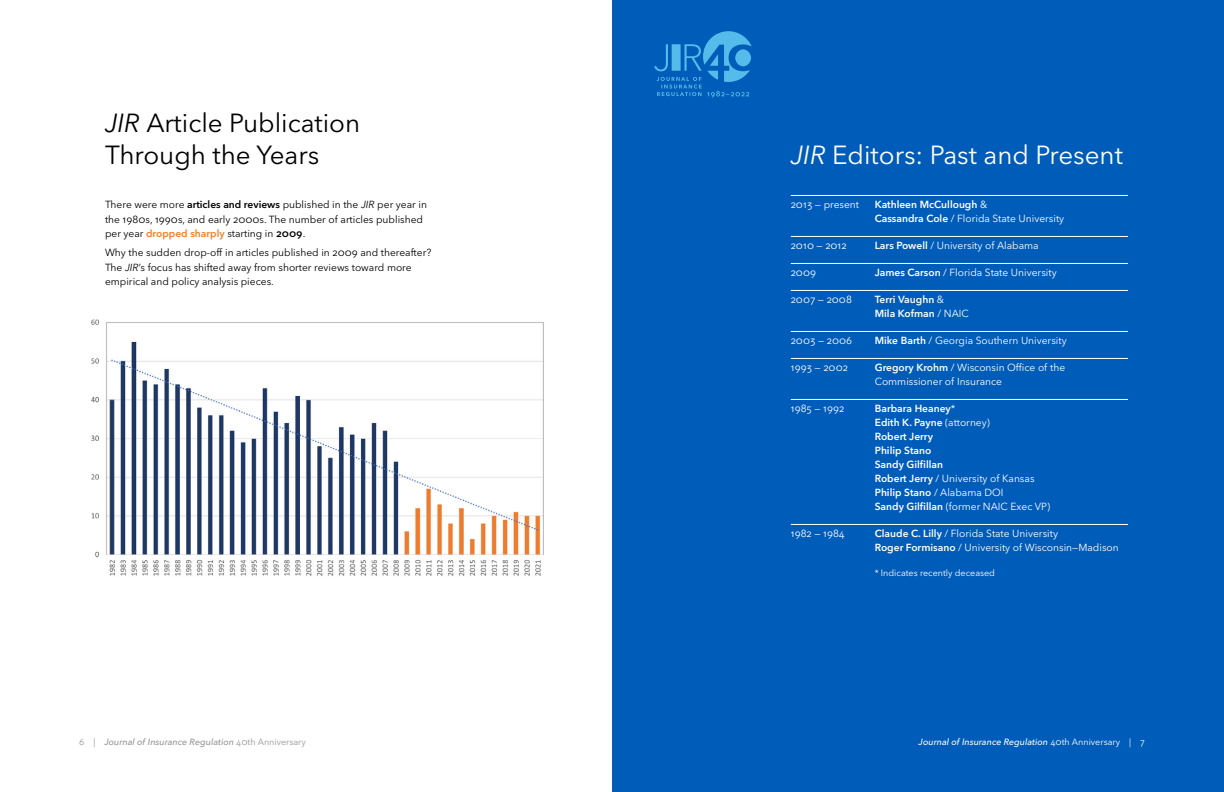
<style>
.page{position:relative;width:1224px;height:792px;background:#fff}
.page>*{position:absolute;margin:0;border:0;box-sizing:border-box;transform-origin:0 0}
.t1{font:26px/32px "Avenir Next LT Pro";color:#000}
.t2{font:26px "Avenir Next LT Pro";color:#fff}
.t3{font:10.2px/14px "Avenir Next LT Pro";color:#fff}
.t4{font:10.2px/14.5px "Avenir Next LT Pro";color:#000}
.t5{font:600 10.2px/14px "Avenir Next LT Pro";color:#fff}
.t6{font:italic 500 9px "Avenir Next LT Pro";color:#939598}
.t7{font:italic 500 9px "Avenir Next LT Pro";color:#fff}
.t8{font:9px "Avenir Next LT Pro";color:#fff}
.s1{font-style:italic}
.s2{font-weight:600}
.s3{font-weight:600;color:#f57e20}
.s4{font-weight:400}
.s5{font-weight:400;font-style:normal}
</style>
<div class="page">
<div style="left:612px;top:0;width:612px;height:792px;background:#005cb9"></div>
<hr style="left:791px;top:195px;width:337px;height:1px;background:#fff">
<hr style="left:791px;top:236px;width:337px;height:1px;background:#fff">
<hr style="left:791px;top:263px;width:337px;height:1px;background:#fff">
<hr style="left:791px;top:290px;width:337px;height:1px;background:#fff">
<hr style="left:791px;top:331px;width:337px;height:1px;background:#fff">
<hr style="left:791px;top:358px;width:337px;height:1px;background:#fff">
<hr style="left:791px;top:399px;width:337px;height:1px;background:#fff">
<hr style="left:791px;top:524px;width:337px;height:1px;background:#fff">
<img style="left:91px;top:319px;width:453px;height:257px">
<svg style="left:654px;top:31px;width:98px;height:67px"></svg>
<h1 class="t1" style="left:105px;top:107px;width:257px"><span class="s1">JIR</span> Article Publication<br>Through the Years</h1>
<p class="t4" style="left:105px;top:197px;width:324px">There were more <span class="s2">articles and reviews</span> published in the <span class="s1">JIR</span> per year in the 1980s, 1990s, and early 2000s. The number of articles published per year <span class="s3">dropped sharply</span> starting in <span class="s2">2009</span>.</p>
<p class="t4" style="left:105px;top:245px;width:328px">Why the sudden drop-off in articles published in 2009 and thereafter?<br>The <span class="s1">JIR</span>’s focus has shifted away from shorter reviews toward more empirical and policy analysis pieces.</p>
<h1 class="t2" style="left:791px;top:139px;width:334px"><span class="s1">JIR</span> Editors: Past and Present</h1>
<p class="t3" style="left:791px;top:197px;width:70px">2013 — present</p>
<p class="t5" style="left:875px;top:197px;width:191px">Kathleen McCullough <span class="s4">&amp;<br></span>Cassandra Cole <span class="s4">/ Florida State University</span></p>
<p class="t3" style="left:791px;top:238px;width:58px">2010 — 2012</p>
<p class="t3" style="left:875px;top:238px;width:166px"><span class="s2">Lars Powell</span> / University of Alabama</p>
<p class="t3" style="left:791px;top:265px;width:27px">2009</p>
<p class="t3" style="left:875px;top:265px;width:183px"><span class="s2">James Carson</span> / Florida State University</p>
<p class="t3" style="left:791px;top:292px;width:63px">2007 — 2008</p>
<p class="t5" style="left:875px;top:292px;width:96px">Terri Vaughn <span class="s4">&amp;<br></span>Mila Kofman <span class="s4">/ NAIC</span></p>
<p class="t3" style="left:791px;top:333px;width:63px">2003 — 2006</p>
<p class="t3" style="left:875px;top:333px;width:193px"><span class="s2">Mike Barth</span> / Georgia Southern University</p>
<p class="t3" style="left:791px;top:360px;width:59px">1993 — 2002</p>
<p class="t3" style="left:875px;top:360px;width:192px"><span class="s2">Gregory Krohm</span> / Wisconsin Office of the<br>Commissioner of Insurance</p>
<p class="t3" style="left:791px;top:401px;width:55px">1985 — 1992</p>
<p class="t5" style="left:875px;top:401px;width:177px">Barbara Heaney<span class="s4">*<br></span>Edith K. Payne <span class="s4">(attorney)<br></span>Robert Jerry<br>Philip Stano<br>Sandy Gilfillan<br>Robert Jerry <span class="s4">/ University of Kansas<br></span>Philip Stano <span class="s4">/ Alabama DOI<br></span>Sandy Gilfillan <span class="s4">(former NAIC Exec VP)</span></p>
<p class="t3" style="left:791px;top:526px;width:56px">1982 — 1984</p>
<p class="t3" style="left:875px;top:526px;width:246px"><span class="s2">Claude C. Lilly</span> / Florida State University<br><span class="s2">Roger Formisano</span> / University of Wisconsin—Madison</p>
<p class="t8" style="left:875px;top:567px;width:122px">* Indicates recently deceased</p>
<p class="t6" style="left:79px;top:736px;width:228px"><span class="s5">6 |</span> Journal of Insurance Regulation <span class="s5">40th Anniversary</span></p>
<p class="t7" style="left:919px;top:736px;width:228px">Journal of Insurance Regulation <span class="s5">40th Anniversary | 7</span></p>
</div>
